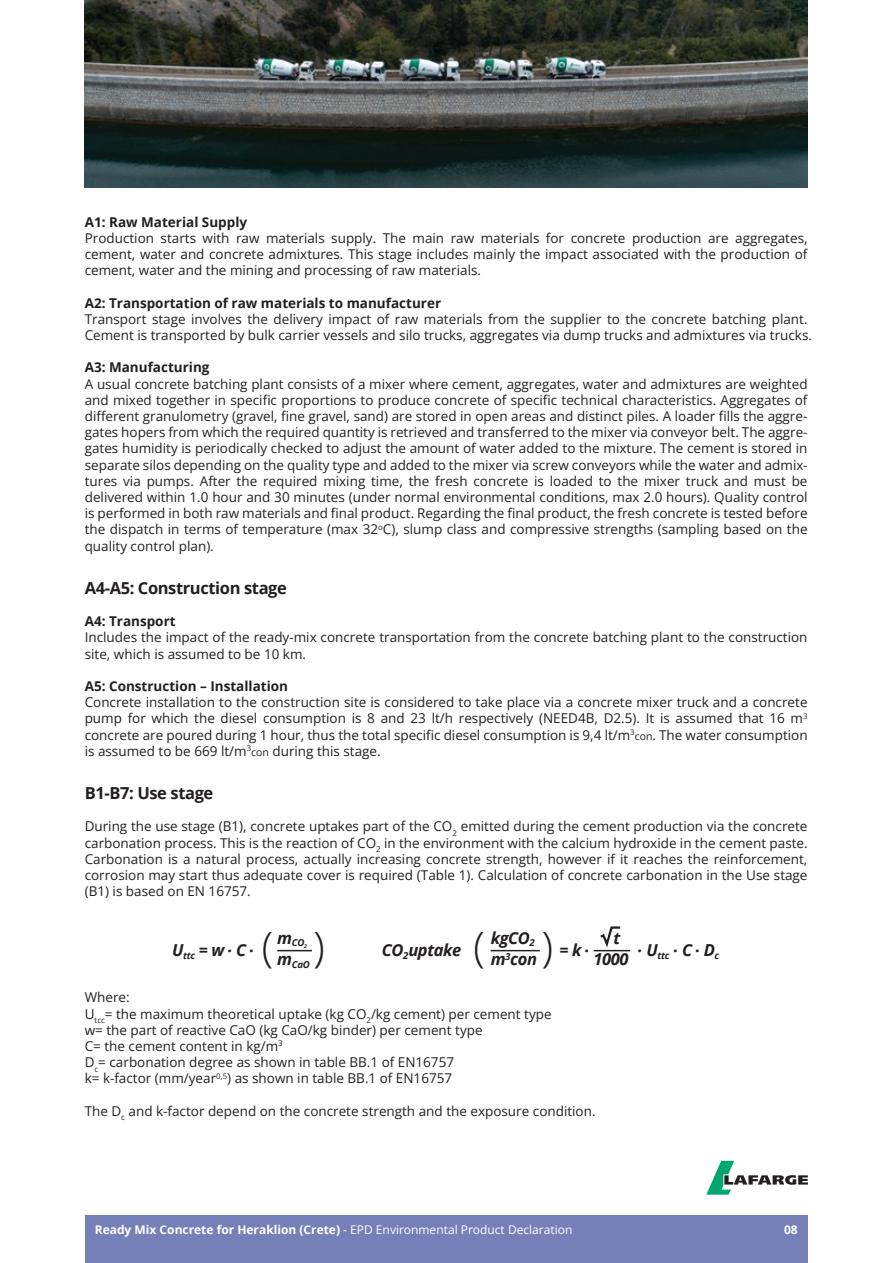
<style>
.page{position:relative;width:893px;height:1263px;background:#fff}
.page>*{position:absolute;margin:0;border:0;box-sizing:border-box;transform-origin:0 0}
.t1{font:300 41.7px "Open Sans";color:#231f20}
.t2{font:italic 700 16.5px/21.5px "Open Sans";letter-spacing:-.025em;color:#231f20}
.t3{font:700 16.5px "Open Sans";letter-spacing:-.025em;color:#231f20}
.t4{font:13.5px/16.2px "Open Sans";color:#231f20;text-align:justify}
.t5{font:700 13.5px "Open Sans";color:#231f20}
.t6{font:700 12px "Open Sans";color:#fff}
.t7{font:italic 700 9.6px "Open Sans";letter-spacing:-.025em;color:#231f20}
.s1{font-size:10.5px}
.s2{font-weight:400}
</style>
<div class="page">
<div style="left:85px;top:1215px;width:723px;height:48px;background:#7580b8"></div>
<svg style="left:706px;top:1161px;width:102px;height:34px"></svg>
<hr style="left:277px;top:950px;width:35px;height:1px;background:#231f20">
<svg style="left:598px;top:926px;width:24px;height:24px"></svg>
<hr style="left:491px;top:950px;width:49px;height:1px;background:#231f20">
<hr style="left:594px;top:950px;width:36px;height:1px;background:#231f20">
<img style="left:85px;top:0;width:723px;height:188px">
<p class="t5" style="left:85px;top:212px;width:164px">A1: Raw Material Supply</p>
<p class="t4" style="left:85px;top:229px;width:724px">Production starts with raw materials supply. The main raw materials for concrete production are aggregates, cement, water and concrete admixtures. This stage includes mainly the impact associated with the production of cement, water and the mining and processing of raw materials.</p>
<p class="t5" style="left:85px;top:293px;width:358px">A2: Transportation of raw materials to manufacturer</p>
<p class="t4" style="left:85px;top:310px;width:729px">Transport stage involves the delivery impact of raw materials from the supplier to the concrete batching plant.<br>Cement is transported by bulk carrier vessels and silo trucks, aggregates via dump trucks and admixtures via trucks.</p>
<p class="t5" style="left:85px;top:358px;width:126px">A3: Manufacturing</p>
<p class="t4" style="left:85px;top:375px;width:724px">A usual concrete batching plant consists of a mixer where cement, aggregates, water and admixtures are weighted and mixed together in specific proportions to produce concrete of specific technical characteristics. Aggregates of different granulometry (gravel, fine gravel, sand) are stored in open areas and distinct piles. A loader fills the aggre&shy;gates hopers from which the required quantity is retrieved and transferred to the mixer via conveyor belt. The aggre&shy;gates humidity is periodically checked to adjust the amount of water added to the mixture. The cement is stored in separate silos depending on the quality type and added to the mixer via screw conveyors while the water and admix&shy;tures via pumps. After the required mixing time, the fresh concrete is loaded to the mixer truck and must be delivered within 1.0 hour and 30 minutes (under normal environmental conditions, max 2.0 hours). Quality control is performed in both raw materials and final product. Regarding the final product, the fresh concrete is tested before the dispatch in terms of temperature (max 32<sup>o</sup>C), slump class and compressive strengths (sampling based on the quality control plan).</p>
<p class="t3" style="left:85px;top:576px;width:204px">A4-A5: Construction stage</p>
<p class="t5" style="left:85px;top:612px;width:92px">A4: Transport</p>
<p class="t4" style="left:85px;top:629px;width:724px">Includes the impact of the ready-mix concrete transportation from the concrete batching plant to the construction site, which is assumed to be 10 km.</p>
<p class="t5" style="left:85px;top:676px;width:205px">A5: Construction – Installation</p>
<p class="t4" style="left:85px;top:694px;width:724px">Concrete installation to the construction site is considered to take place via a concrete mixer truck and a concrete pump for which the diesel consumption is 8 and 23 lt/h respectively (NEED4B, D2.5). It is assumed that 16 m<sup>3 </sup>concrete are poured during 1 hour, thus the total specific diesel consumption is 9,4 lt/m<sup>3</sup><span class="s1">con</span>. The water consumption is assumed to be 669 lt/m<sup>3</sup><span class="s1">con</span> during this stage.</p>
<p class="t3" style="left:85px;top:781px;width:130px">B1-B7: Use stage</p>
<p class="t4" style="left:85px;top:818px;width:725px">During the use stage (B1), concrete uptakes part of the CO<sub>2</sub> emitted during the cement production via the concrete carbonation process. This is the reaction of CO<sub>2</sub> in the environment with the calcium hydroxide in the cement paste.<br>Carbonation is a natural process, actually increasing concrete strength, however if it reaches the reinforcement, corrosion may start thus adequate cover is required (Table 1). Calculation of concrete carbonation in the Use stage (B1) is based on EN 16757.</p>
<p class="t2" style="left:172px;top:939px;width:84px">U<sub>ttc</sub> = w . C .</p>
<h1 class="t1" style="left:262px;top:918px;width:65px">( )</h1>
<p class="t7" style="left:277px;top:936px;width:31px"><sup>m</sup>CO<sub>2</sub></p>
<p class="t7" style="left:277px;top:957px;width:34px"><sup>m</sup>CaO</p>
<p class="t2" style="left:491px;top:927px;width:48px">kgCO<sub>2 </sub>m<sup>3</sup>con</p>
<p class="t2" style="left:593px;top:927px;width:37px;text-indent:20px">t<br>1000</p>
<h1 class="t1" style="left:473px;top:918px;width:13px">(</h1>
<h1 class="t1" style="left:542px;top:918px;width:13px">)</h1>
<p class="t2" style="left:382px;top:939px;width:81px">CO<sub>2</sub>uptake</p>
<p class="t2" style="left:560px;top:939px;width:32px">= k.</p>
<p class="t7" style="left:638px;top:949px;width:33px"><sup>.</sup> <sup>U</sup>ttc</p>
<p class="t2" style="left:674px;top:937px;width:47px">.C.D<sub>c</sub></p>
<p class="t4" style="left:85px;top:989px;width:468px;text-align:left">Where:<br>U<sub>tcc</sub>= the maximum theoretical uptake (kg CO<sub>2</sub>/kg cement) per cement type w= the part of reactive CaO (kg CaO/kg binder) per cement type<br>C= the cement content in kg/m<sup>3<br></sup>D<sub>c</sub>= carbonation degree as shown in table BB.1 of EN16757<br>k= k-factor (mm/year<sup>0,5</sup>) as shown in table BB.1 of EN16757</p>
<p class="t4" style="left:85px;top:1102px;width:512px">The D<sub>c</sub> and k-factor depend on the concrete strength and the exposure condition.</p>
<p class="t6" style="left:95px;top:1221px;width:479px">Ready Mix Concrete for Heraklion (Crete) <span class="s2">- EPD Environmental Product Declaration</span></p>
<p class="t6" style="left:784px;top:1221px;width:15px">08</p>
</div>
